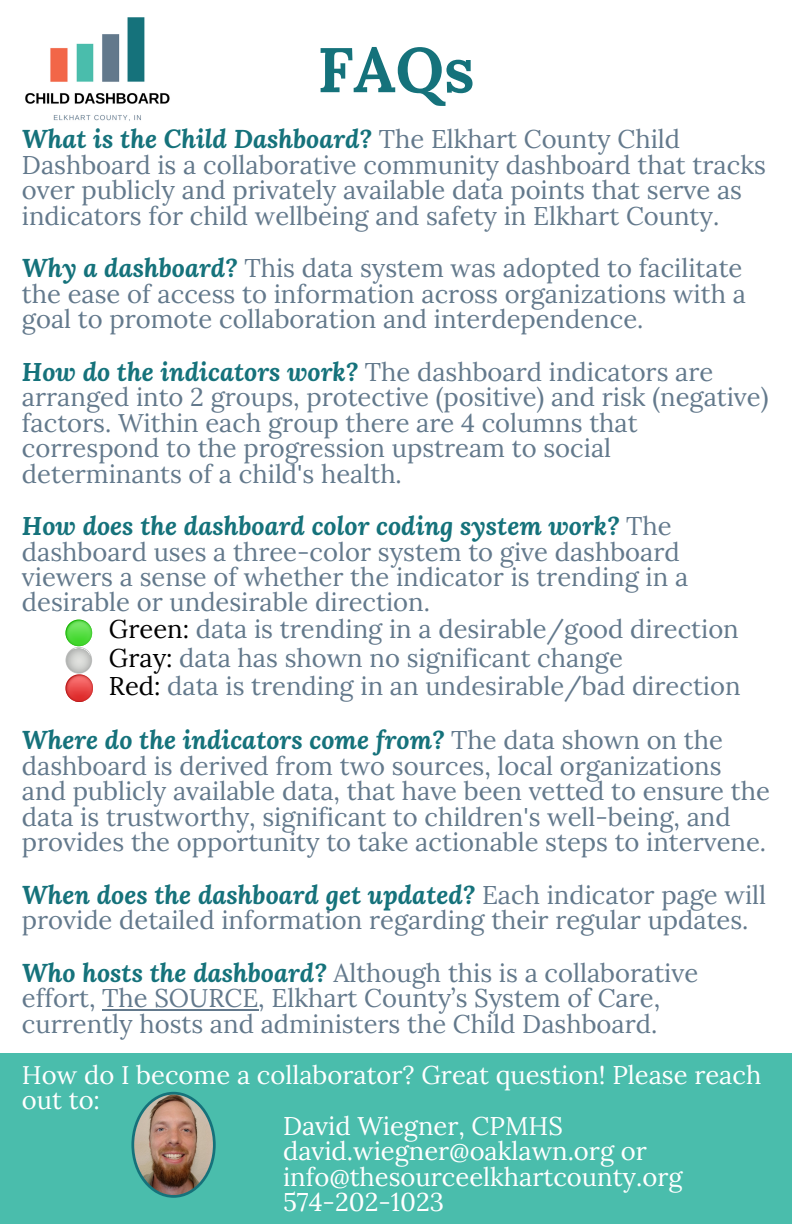
<style>
.page{position:relative;width:792px;height:1224px;background:#fff}
.page>*{position:absolute;margin:0;border:0;box-sizing:border-box;transform-origin:0 0}
.t1{font:700 63px "Lora";color:#15727b}
.t2{font:25.6px/25.4px "Lora";color:#63798c}
.t3{font:25.6px/25.4px "Lora";color:#fff}
.s1{font-weight:700;font-style:italic;color:#15727b}
.s2{color:#000}
</style>
<div class="page">
<img style="left:25px;top:17px;width:145px;height:104px">
<div style="left:0;top:1053px;width:792px;height:171px;background:#4abdac"></div>
<img style="left:131px;top:1092px;width:85px;height:106px">
<svg style="left:66px;top:620px;width:27px;height:81px"></svg>
<svg style="left:67px;top:648px;width:24px;height:25px"></svg>
<hr style="left:102px;top:1009px;width:156px;height:1px;background:#63798c">
<p class="t1" style="left:317px;top:29px;width:159px">FAQs</p>
<p class="t2" style="left:22px;top:126px;width:745px"><span class="s1">What is the Child Dashboard?</span> The Elkhart County Child Dashboard is a collaborative community dashboard that tracks over publicly and privately available data points that serve as indicators for child wellbeing and safety in Elkhart County.</p>
<p class="t2" style="left:22px;top:255px;width:725px"><span class="s1">Why a dashboard?</span> This data system was adopted to facilitate the ease of access to information across organizations with a goal to promote collaboration and interdependence.</p>
<p class="t2" style="left:22px;top:358px;width:748px"><span class="s1">How do the indicators work?</span> The dashboard indicators are arranged into 2 groups, protective (positive) and risk (negative) factors. Within each group there are 4 columns that correspond to the progression upstream to social determinants of a child's health.</p>
<p class="t2" style="left:22px;top:513px;width:668px"><span class="s1">How does the dashboard color coding system work?</span> The dashboard uses a three-color system to give dashboard viewers a sense of whether the indicator is trending in a desirable or undesirable direction.</p>
<p class="t2" style="left:109px;top:616px;width:631px"><span class="s2">Green:</span> data is trending in a desirable/good direction</p>
<p class="t2" style="left:109px;top:645px;width:515px"><span class="s2">Gray:</span> data has shown no significant change</p>
<p class="t2" style="left:109px;top:673px;width:633px"><span class="s2">Red:</span> data is trending in an undesirable/bad direction</p>
<p class="t2" style="left:22px;top:727px;width:749px"><span class="s1">Where do the indicators come from?</span> The data shown on the dashboard is derived from two sources, local organizations and publicly available data, that have been vetted to ensure the data is trustworthy, significant to children's well-being, and provides the opportunity to take actionable steps to intervene.</p>
<p class="t2" style="left:22px;top:882px;width:746px"><span class="s1">When does the dashboard get updated?</span> Each indicator page will provide detailed information regarding their regular updates.</p>
<p class="t2" style="left:22px;top:960px;width:678px"><span class="s1">Who hosts the dashboard?</span> Although this is a collaborative effort, The SOURCE, Elkhart County’s System of Care, currently hosts and administers the Child Dashboard.</p>
<p class="t3" style="left:22px;top:1062px;width:741px">How do I become a collaborator? Great question! Please reach out to:</p>
<p class="t3" style="left:283px;top:1113px;width:281px">David Wiegner, CPMHS</p>
<p class="t3" style="left:283px;top:1138px;width:365px">david.wiegner@oaklawn.org or</p>
<p class="t3" style="left:283px;top:1164px;width:401px">info@thesourceelkhartcounty.org</p>
<p class="t3" style="left:283px;top:1189px;width:163px">574-202-1023</p>
</div>
